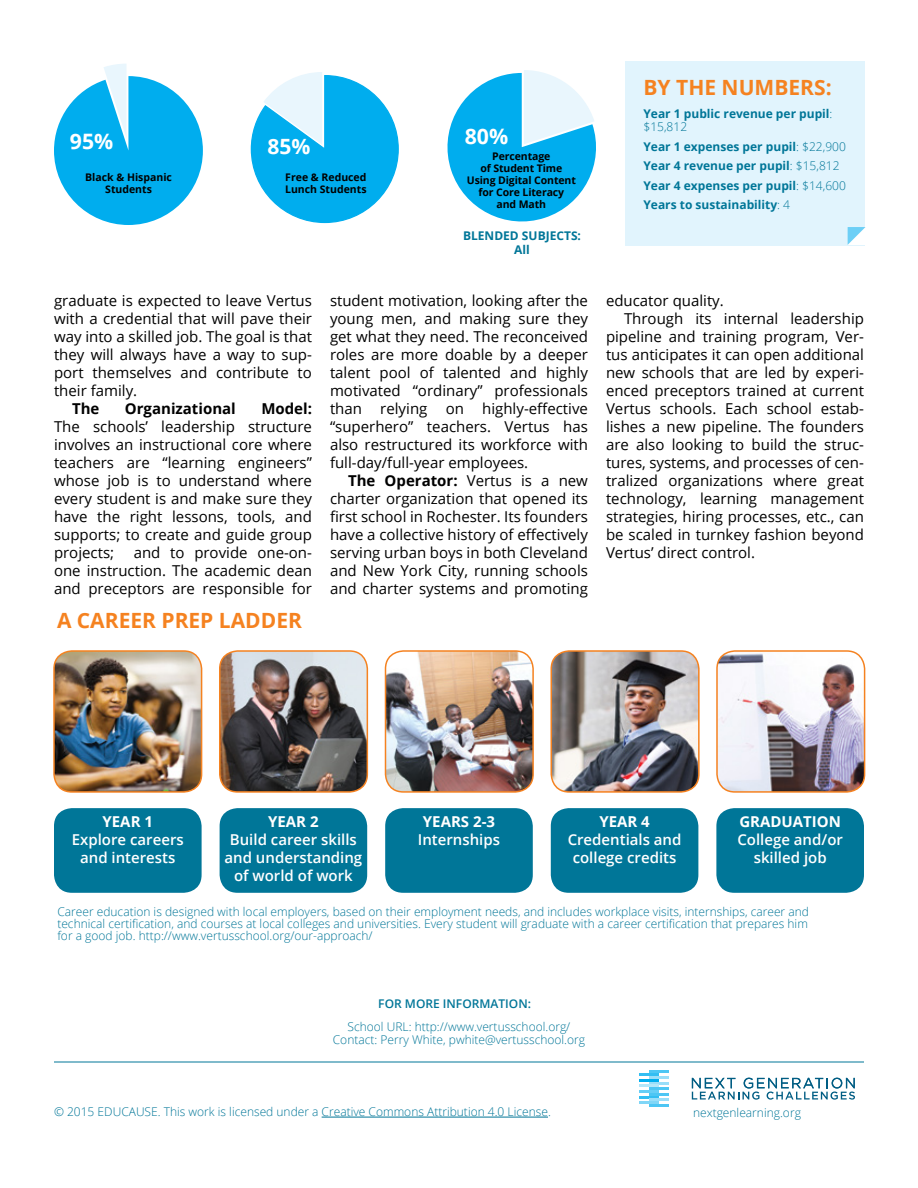
<style>
.page{position:relative;width:918px;height:1188px;background:#fff}
.page>*{position:absolute;margin:0;border:0;box-sizing:border-box;transform-origin:0 0}
.t1{font:700 21.3px "Open Sans";color:#fff}
.t2{font:700 21px "Open Sans";color:#f58220}
.t3{font:700 21px "Open Sans";color:#fff}
.t4{font:15px/18px "Open Sans";color:#000;text-align:justify}
.t5{font:600 15px/18px "Open Sans";color:#fff;text-align:center}
.t6{font:700 15px "Open Sans";color:#fff}
.t7{font:700 15px "Open Sans";color:#000}
.t8{font:300 12px/12px "Open Sans";color:#007698;text-align:center}
.t9{font:700 12px/19.5px "Open Sans";color:#007698}
.t10{font:600 12px "Open Sans";color:#007698}
.t11{font:700 10.5px/12px "Open Sans";letter-spacing:-.01em;color:#000;text-align:center}
.s1{font-weight:700}
.s2{font-weight:300}
</style>
<div class="page">
<hr style="left:54px;top:1062px;width:810px;height:1px;background:#007698">
<svg style="left:692px;top:1078px;width:163px;height:22px"></svg>
<hr style="left:649px;top:1070px;width:19px;height:3px;background:#4dc6f4">
<hr style="left:639px;top:1073px;width:20px;height:3px;background:#33bef2">
<hr style="left:649px;top:1076px;width:19px;height:3px;background:#99def9">
<hr style="left:639px;top:1079px;width:20px;height:3px;background:#00aeef">
<svg style="left:649px;top:1082px;width:19px;height:2px"></svg>
<hr style="left:639px;top:1084px;width:20px;height:3px;background:#b3e7fa">
<hr style="left:649px;top:1087px;width:19px;height:3px;background:#4dc6f4">
<hr style="left:639px;top:1090px;width:20px;height:3px;background:#66cef6">
<hr style="left:649px;top:1093px;width:19px;height:3px;background:#4dc6f4">
<hr style="left:639px;top:1096px;width:20px;height:2px;background:#33bef2">
<hr style="left:649px;top:1098px;width:19px;height:3px;background:#99def9">
<hr style="left:639px;top:1101px;width:20px;height:3px;background:#80d6f7">
<hr style="left:649px;top:1104px;width:19px;height:3px;background:#4dc6f4">
<svg style="left:447px;top:70px;width:149px;height:151px"></svg>
<svg style="left:54px;top:64px;width:149px;height:161px"></svg>
<svg style="left:251px;top:72px;width:148px;height:151px"></svg>
<div style="left:626px;top:61px;width:240px;height:184px;background:#e1f4fd"></div>
<svg style="left:848px;top:227px;width:18px;height:18px"></svg>
<hr style="left:322px;top:1117px;width:226px;height:1px;background:#007698">
<img style="left:54px;top:651px;width:148px;height:141px">
<div style="left:53px;top:650px;width:149px;height:143px;border:2px solid #f58220;border-radius:18px"></div>
<img style="left:220px;top:651px;width:147px;height:141px">
<div style="left:219px;top:650px;width:149px;height:143px;border:2px solid #f58220;border-radius:18px"></div>
<img style="left:386px;top:651px;width:147px;height:141px">
<div style="left:385px;top:650px;width:149px;height:143px;border:2px solid #f58220;border-radius:18px"></div>
<img style="left:553px;top:651px;width:144px;height:139px">
<div style="left:550px;top:650px;width:150px;height:143px;border:2px solid #f58220;border-radius:18px"></div>
<img style="left:717px;top:651px;width:148px;height:141px">
<div style="left:716px;top:650px;width:149px;height:143px;border:2px solid #f58220;border-radius:18px"></div>
<div style="left:54px;top:808px;width:148px;height:85px;background:#007698;border-radius:18px"></div>
<div style="left:220px;top:808px;width:147px;height:85px;background:#007698;border-radius:18px"></div>
<div style="left:385px;top:808px;width:148px;height:85px;background:#007698;border-radius:18px"></div>
<div style="left:551px;top:808px;width:147px;height:85px;background:#007698;border-radius:18px"></div>
<div style="left:716px;top:808px;width:148px;height:85px;background:#007698;border-radius:18px"></div>
<h1 class="t1" style="left:70px;top:127px;width:45px">95%</h1>
<h1 class="t1" style="left:465px;top:121px;width:45px">80%</h1>
<h2 class="t3" style="left:267px;top:132px;width:45px">85%</h2>
<p class="t11" style="left:467px;top:149px;width:111px">Percentage<br>of Student Time<br>Using Digital Content for Core Literacy<br>and Math</p>
<p class="t11" style="left:85px;top:171px;width:88px">Black &amp; Hispanic<br>Students</p>
<p class="t11" style="left:285px;top:171px;width:83px;text-align:left">Free &amp; Reduced<br>Lunch Students</p>
<p class="t4" style="left:54px;top:291px;width:260px">graduate is expected to leave Vertus with a credential that will pave their way into a skilled job. The goal is that they will always have a way to sup&shy;port themselves and contribute to their family.</p>
<p class="t7" style="left:72px;top:398px;width:29px">The</p>
<p class="t7" style="left:125px;top:398px;width:112px">Organizational</p>
<p class="t7" style="left:261px;top:398px;width:52px">Model:</p>
<p class="t4" style="left:54px;top:417px;width:260px">The schools’ leadership structure involves an instructional core where teachers are “learning engineers” whose job is to understand where every student is and make sure they have the right lessons, tools, and supports; to create and guide group projects;</p>
<p class="t4" style="left:54px;top:543px;width:260px;text-indent:80px">and to provide one-on&shy;one instruction. The academic dean and preceptors are responsible for</p>
<h2 class="t2" style="left:57px;top:606px;width:247px">A CAREER PREP LADDER</h2>
<p class="t9" style="left:463px;top:229px;width:119px;line-height:13.5px;text-align:center">BLENDED SUBJECTS:<br>All</p>
<p class="t4" style="left:330px;top:291px;width:260px">student motivation, looking after the young men, and making sure they get what they need. The reconceived roles are more doable by a deeper talent pool of talented and highly motivated “ordinary” professionals than relying on highly-effective “superhero” teachers. Vertus has also restructured its workforce with full-day/full-year employees.</p>
<p class="t4" style="left:330px;top:471px;width:260px;text-indent:18px"><span class="s1">The Operator:</span> Vertus is a new charter organization that opened its first school in Rochester. Its founders have a collective history of effectively serving urban boys in both Cleveland and New York City, running schools and charter systems and promoting</p>
<h2 class="t2" style="left:644px;top:73px;width:190px">BY THE NUMBERS:</h2>
<p class="t9" style="left:644px;top:106px;width:190px;line-height:13.5px">Year 1 public revenue per pupil<span class="s2">: $15,812</span></p>
<p class="t9" style="left:644px;top:136px;width:204px">Year 1 expenses per pupil<span class="s2">: $22,900<br></span>Year 4 revenue per pupil<span class="s2">: $15,812<br></span>Year 4 expenses per pupil<span class="s2">: $14,600<br></span>Years to sustainability<span class="s2">: 4</span></p>
<p class="t4" style="left:606px;top:291px;width:119px">educator quality.</p>
<p class="t4" style="left:624px;top:309px;width:242px">Through its internal leadership</p>
<p class="t4" style="left:606px;top:327px;width:259px">pipeline and training program, Ver-</p>
<p class="t4" style="left:606px;top:345px;width:260px">tus anticipates it can open additional</p>
<p class="t4" style="left:606px;top:363px;width:260px">new schools that are led by experi-</p>
<p class="t4" style="left:606px;top:381px;width:260px">enced preceptors trained at current</p>
<p class="t4" style="left:606px;top:399px;width:260px">Vertus schools. Each school estab-</p>
<p class="t4" style="left:606px;top:417px;width:260px">lishes a new pipeline. The founders</p>
<p class="t4" style="left:606px;top:435px;width:260px">are also looking to build the struc-</p>
<p class="t4" style="left:606px;top:453px;width:259px">tures, systems, and processes of cen-</p>
<p class="t4" style="left:606px;top:471px;width:259px">tralized organizations where great</p>
<p class="t4" style="left:606px;top:489px;width:259px">technology, learning management</p>
<p class="t4" style="left:606px;top:507px;width:259px">strategies, hiring processes, etc., can</p>
<p class="t4" style="left:606px;top:525px;width:260px">be scaled in turnkey fashion beyond</p>
<p class="t4" style="left:606px;top:543px;width:151px">Vertus’ direct control.</p>
<p class="t6" style="left:103px;top:811px;width:52px">YEAR 1</p>
<p class="t5" style="left:72px;top:831px;width:113px">Explore careers and interests</p>
<p class="t6" style="left:268px;top:811px;width:52px">YEAR 2</p>
<p class="t5" style="left:225px;top:831px;width:139px">Build career skills and understanding of world of work</p>
<p class="t6" style="left:423px;top:811px;width:74px">YEARS 2-3</p>
<p class="t5" style="left:418px;top:831px;width:84px">Internships</p>
<p class="t6" style="left:599px;top:811px;width:52px">YEAR 4</p>
<p class="t5" style="left:568px;top:831px;width:115px">Credentials and college credits</p>
<p class="t6" style="left:739px;top:811px;width:103px">GRADUATION</p>
<p class="t5" style="left:737px;top:831px;width:107px">College and/or skilled job</p>
<p class="t8" style="left:57px;top:906px;width:753px;text-align:justify">Career education is designed with local employers, based on their employment needs, and includes workplace visits, internships, career and technical certification, and courses at local colleges and universities. Every student will graduate with a career certification that prepares him for a good job. http://www.vertusschool.org/our-approach/</p>
<p class="t10" style="left:378px;top:995px;width:154px">FOR MORE INFORMATION:</p>
<p class="t8" style="left:333px;top:1019px;width:254px;line-height:13.8px">School URL: http://www.vertusschool.org/<br>Contact: Perry White, pwhite@vertusschool.org</p>
<p class="t8" style="left:54px;top:1106px;width:498px">© 2015 EDUCAUSE. This work is licensed under a Creative Commons Attribution 4.0 License.</p>
<p class="t8" style="left:693px;top:1106px;width:109px">nextgenlearning.org</p>
</div>
